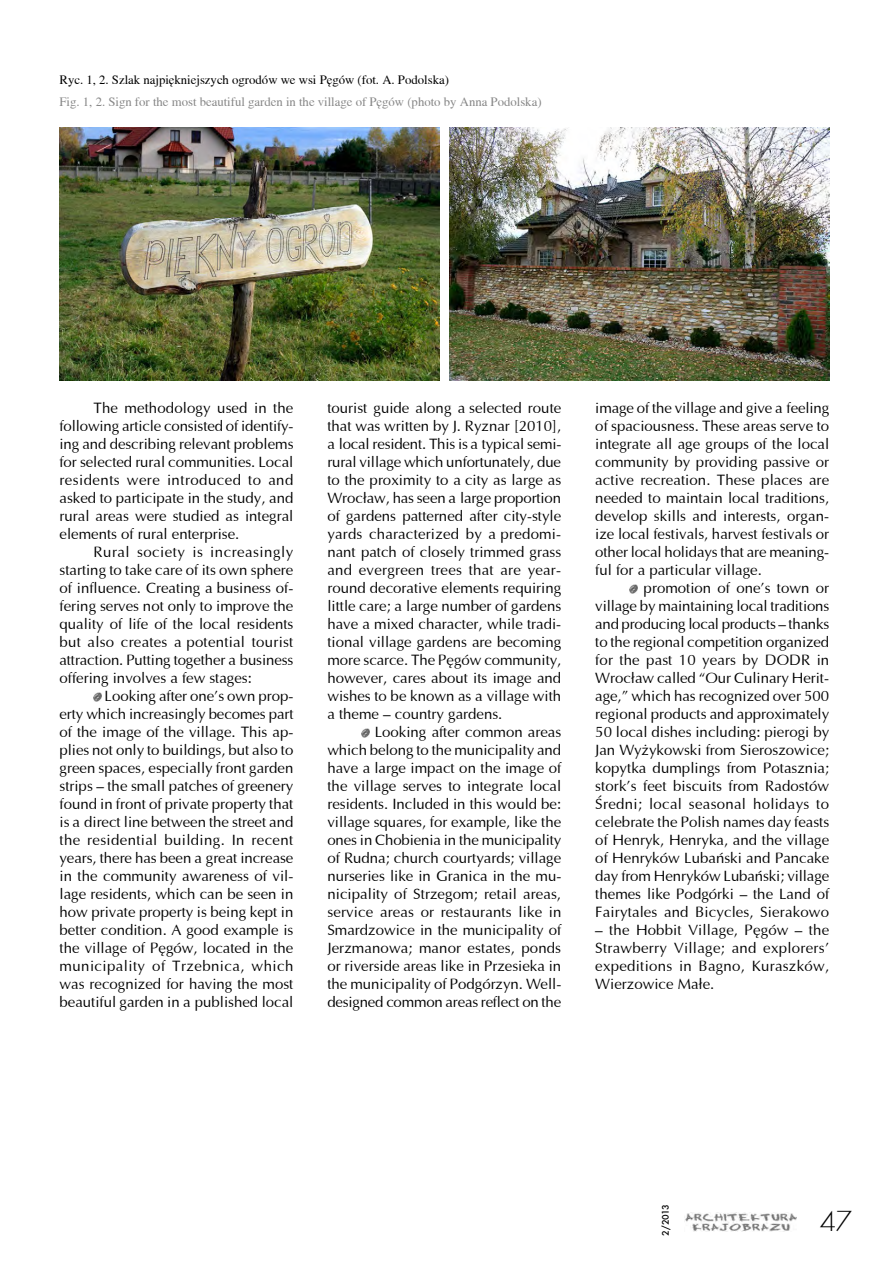
<style>
.page{position:relative;width:893px;height:1263px;background:#fff}
.page>*{position:absolute;margin:0;border:0;box-sizing:border-box;transform-origin:0 0}
.t1{font:30px "Futura TEE Ligh";color:#000}
.t2{font:15px/18px "Ottawa";color:#000;text-align:justify}
.t3{font:12.75px "Toronto";color:#878787}
.t4{font:12.75px "Toronto";color:#000}
.t5{font:500 10.05px "Futura TEE";color:#000}
</style>
<div class="page">
<img style="left:685px;top:1212px;width:112px;height:20px">
<svg style="left:94px;top:693px;width:8px;height:8px"></svg>
<svg style="left:361px;top:729px;width:8px;height:8px"></svg>
<svg style="left:629px;top:585px;width:8px;height:8px"></svg>
<img style="left:60px;top:128px;width:379px;height:253px">
<img style="left:450px;top:128px;width:379px;height:253px">
<p class="t4" style="left:60px;top:73px;width:391px">Ryc. 1, 2. Szlak najpiękniejszych ogrodów we wsi Pęgów (fot. A. Podolska)</p>
<p class="t3" style="left:60px;top:95px;width:484px">Fig. 1, 2. Sign for the most beautiful garden in the village of Pęgów (photo by Anna Podolska)</p>
<p class="t2" style="left:60px;top:399px;width:235px;text-indent:34px">The methodology used in the following article consisted of identify&shy;ing and describing relevant problems for selected rural communities. Local residents were introduced to and asked to participate in the study, and rural areas were studied as integral elements of rural enterprise.</p>
<p class="t2" style="left:60px;top:543px;width:235px;text-indent:34px">Rural society is increasingly starting to take care of its own sphere of influence. Creating a business of&shy;fering serves not only to improve the quality of life of the local residents but also creates a potential tourist attraction. Putting together a business offering involves a few stages:</p>
<p class="t2" style="left:60px;top:687px;width:235px;text-indent:45px">Looking after one’s own prop&shy;erty which increasingly becomes part of the image of the village. This ap&shy;plies not only to buildings, but also to green spaces, especially front garden strips – the small patches of greenery found in front of private property that is a direct line between the street and the residential building. In recent years, there has been a great increase in the community awareness of vil&shy;lage residents, which can be seen in how private property is being kept in better condition. A good example is the village of Pęgów, located in the municipality of Trzebnica, which was recognized for having the most beautiful garden in a published local</p>
<p class="t2" style="left:327px;top:399px;width:235px">tourist guide along a selected route that was written by J. Ryznar [2010], a local resident. This is a typical semi&shy;rural village which unfortunately, due to the proximity to a city as large as Wrocław, has seen a large proportion of gardens patterned after city-style yards characterized by a predomi&shy;nant patch of closely trimmed grass and evergreen trees that are year&shy;round decorative elements requiring little care; a large number of gardens have a mixed character, while tradi&shy;tional village gardens are becoming more scarce. The Pęgów community, however, cares about its image and wishes to be known as a village with a theme – country gardens.</p>
<p class="t2" style="left:327px;top:723px;width:236px;text-indent:47px">Looking after common areas which belong to the municipality and have a large impact on the image of the village serves to integrate local residents. Included in this would be: village squares, for example, like the ones in Chobienia in the municipality of Rudna; church courtyards; village nurseries like in Granica in the mu&shy;nicipality of Strzegom; retail areas, service areas or restaurants like in Smardzowice in the municipality of Jerzmanowa; manor estates, ponds or riverside areas like in Przesieka in the municipality of Podgórzyn. Well&shy;designed common areas reflect on the</p>
<p class="t2" style="left:595px;top:399px;width:235px">image of the village and give a feeling of spaciousness. These areas serve to integrate all age groups of the local community by providing passive or active recreation. These places are needed to maintain local traditions, develop skills and interests, organ&shy;ize local festivals, harvest festivals or other local holidays that are meaning&shy;ful for a particular village.</p>
<p class="t2" style="left:595px;top:579px;width:235px;text-indent:48px">promotion of one’s town or village by maintaining local traditions and producing local products – thanks to the regional competition organized for the past 10 years by DODR in Wrocław called “Our Culinary Herit&shy;age,” which has recognized over 500 regional products and approximately 50 local dishes including: pierogi by Jan Wyżykowski from Sieroszowice; kopytka dumplings from Potasznia; stork’s feet biscuits from Radostów Średni; local seasonal holidays to celebrate the Polish names day feasts of Henryk, Henryka, and the village of Henryków Lubański and Pancake day from Henryków Lubański; village themes like Podgórki – the Land of Fairytales and Bicycles, Sierakowo</p>
<p class="t2" style="left:595px;top:921px;width:235px">– the Hobbit Village, Pęgów – the Strawberry Village; and explorers’ expeditions in Bagno, Kuraszków, Wierzowice Małe.</p>
<p class="t5" style="left:659px;top:1236px;width:33px;rotate:-90deg">2/2013</p>
<h1 class="t1" style="left:820px;top:1204px;width:34px">47</h1>
</div>
